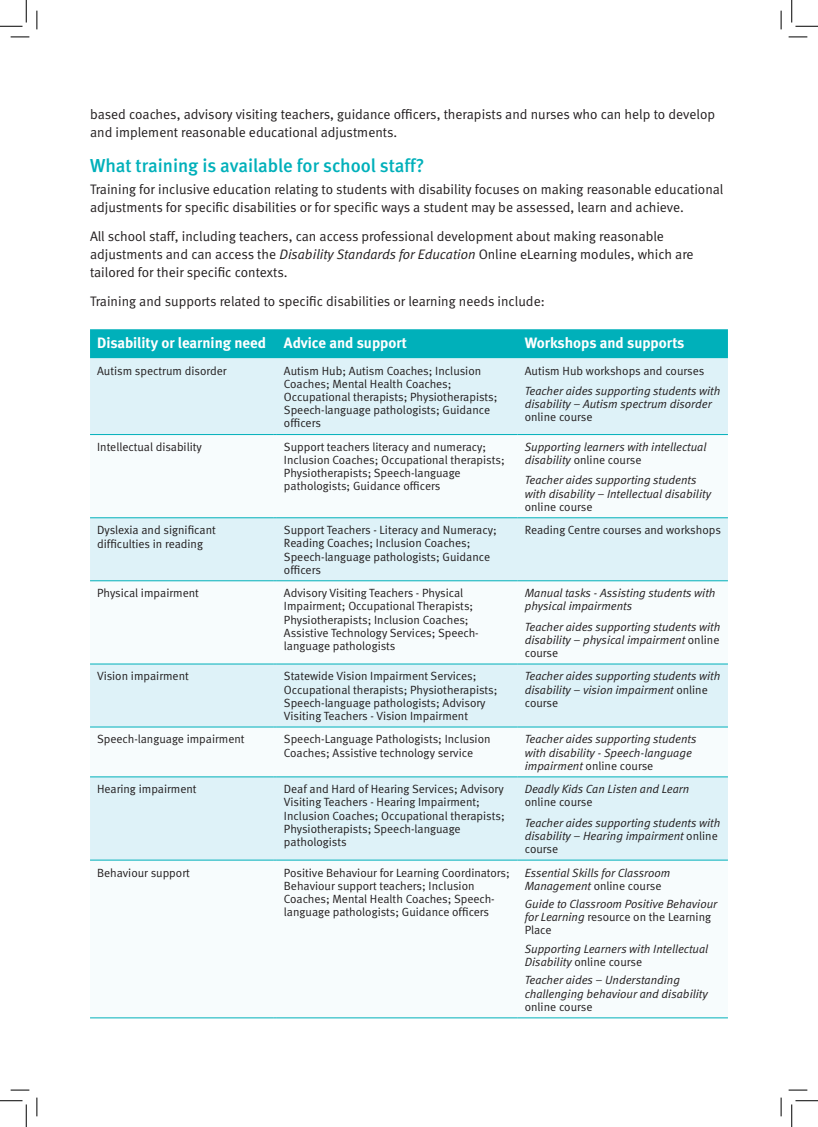
<style>
.page{position:relative;width:818px;height:1127px;background:#fff}
.page>*{position:absolute;margin:0;border:0;box-sizing:border-box;transform-origin:0 0}
.t1{font:18.75px "Meta Medium LF";letter-spacing:-.005em;color:#00b0ba}
.t2{font:15px "Meta Bold LF";color:#fff}
.t3{font:13.75px/18.1px "Meta Normal LF";color:#231f20}
.t4{font:11.88px/13.1px "Meta Normal LF";color:#231f20}
.t5{font:italic 11.88px/13.1px "Meta Normal LF";color:#231f20}
.s1{font-style:italic}
.s2{font-style:normal}
</style>
<div class="page">
<div style="left:90px;top:329px;width:638px;height:29px;background:#00b0ba"></div>
<div style="left:90px;top:358px;width:638px;height:76px;background:#def2f8"></div>
<svg style="left:90px;top:435px;width:638px;height:426px"></svg>
<hr style="left:90px;top:434px;width:183px;height:1px;background:#00b0ba">
<hr style="left:277px;top:434px;width:241px;height:1px;background:#00b0ba">
<hr style="left:518px;top:434px;width:210px;height:1px;background:#00b0ba">
<hr style="left:90px;top:517px;width:183px;height:1px;background:#00b0ba">
<hr style="left:277px;top:517px;width:241px;height:1px;background:#00b0ba">
<hr style="left:518px;top:517px;width:210px;height:1px;background:#00b0ba">
<hr style="left:90px;top:580px;width:183px;height:1px;background:#00b0ba">
<hr style="left:277px;top:580px;width:241px;height:1px;background:#00b0ba">
<hr style="left:518px;top:580px;width:210px;height:1px;background:#00b0ba">
<hr style="left:90px;top:663px;width:183px;height:1px;background:#00b0ba">
<hr style="left:277px;top:663px;width:241px;height:1px;background:#00b0ba">
<hr style="left:518px;top:663px;width:210px;height:1px;background:#00b0ba">
<hr style="left:90px;top:726px;width:183px;height:1px;background:#00b0ba">
<hr style="left:277px;top:726px;width:241px;height:1px;background:#00b0ba">
<hr style="left:518px;top:726px;width:210px;height:1px;background:#00b0ba">
<hr style="left:90px;top:776px;width:183px;height:1px;background:#00b0ba">
<hr style="left:277px;top:776px;width:241px;height:1px;background:#00b0ba">
<hr style="left:518px;top:776px;width:210px;height:1px;background:#00b0ba">
<hr style="left:90px;top:859px;width:183px;height:1px;background:#00b0ba">
<hr style="left:277px;top:859px;width:241px;height:1px;background:#00b0ba">
<hr style="left:518px;top:859px;width:210px;height:1px;background:#00b0ba">
<hr style="left:90px;top:1017px;width:183px;height:1px;background:#00b0ba">
<hr style="left:277px;top:1017px;width:241px;height:1px;background:#00b0ba">
<hr style="left:518px;top:1017px;width:210px;height:1px;background:#00b0ba">
<svg style="left:11px;top:36px;width:18px;height:2px"></svg>
<svg style="left:788px;top:36px;width:19px;height:2px"></svg>
<svg style="left:11px;top:1089px;width:18px;height:1px"></svg>
<svg style="left:788px;top:1089px;width:19px;height:1px"></svg>
<svg style="left:36px;top:11px;width:2px;height:18px"></svg>
<svg style="left:36px;top:1097px;width:2px;height:18px"></svg>
<svg style="left:780px;top:11px;width:2px;height:18px"></svg>
<svg style="left:780px;top:1097px;width:2px;height:18px"></svg>
<svg style="left:0;top:0;width:27px;height:27px"></svg>
<svg style="left:0;top:1100px;width:27px;height:26px"></svg>
<svg style="left:791px;top:0;width:27px;height:27px"></svg>
<svg style="left:791px;top:1100px;width:27px;height:26px"></svg>
<p class="t3" style="left:90px;top:105px;width:627px">based coaches, advisory visiting teachers, guidance officers, therapists and nurses who can help to develop and implement reasonable educational adjustments.</p>
<h1 class="t1" style="left:90px;top:155px;width:336px">What training is available for school staff?</h1>
<p class="t3" style="left:90px;top:180px;width:635px">Training for inclusive education relating to students with disability focuses on making reasonable educational adjustments for specific disabilities or for specific ways a student may be assessed, learn and achieve.</p>
<p class="t3" style="left:90px;top:227px;width:605px">All school staff, including teachers, can access professional development about making reasonable adjustments and can access the <span class="s1">Disability Standards for Education</span> Online eLearning modules, which are tailored for their specific contexts.</p>
<p class="t3" style="left:90px;top:292px;width:456px">Training and supports related to specific disabilities or learning needs include:</p>
<p class="t2" style="left:97px;top:333px;width:311px">Disability or learning need Advice and support</p>
<p class="t2" style="left:525px;top:333px;width:161px">Workshops and supports</p>
<p class="t4" style="left:97px;top:364px;width:131px">Autism spectrum disorder</p>
<p class="t4" style="left:284px;top:364px;width:215px">Autism Hub; Autism Coaches; Inclusion Coaches; Mental Health Coaches; Occupational therapists; Physiotherapists; Speech-language pathologists; Guidance officers</p>
<p class="t4" style="left:525px;top:364px;width:181px">Autism Hub workshops and courses</p>
<p class="t5" style="left:525px;top:384px;width:197px">Teacher aides supporting students with disability – Autism spectrum disorder</p>
<p class="t4" style="left:525px;top:410px;width:69px">online course</p>
<p class="t4" style="left:97px;top:440px;width:106px">Intellectual disability</p>
<p class="t4" style="left:284px;top:440px;width:222px">Support teachers literacy and numeracy; Inclusion Coaches; Occupational therapists; Physiotherapists; Speech-language pathologists; Guidance officers</p>
<p class="t5" style="left:525px;top:440px;width:183px">Supporting learners with intellectual disability <span class="s2">online course</span></p>
<p class="t5" style="left:525px;top:473px;width:188px">Teacher aides supporting students with disability – Intellectual disability</p>
<p class="t4" style="left:525px;top:499px;width:69px">online course</p>
<p class="t4" style="left:97px;top:523px;width:120px;line-height:13.8px">Dyslexia and significant difficulties in reading</p>
<p class="t4" style="left:284px;top:523px;width:214px">Support Teachers - Literacy and Numeracy; Reading Coaches; Inclusion Coaches; Speech-language pathologists; Guidance officers</p>
<p class="t4" style="left:525px;top:523px;width:198px">Reading Centre courses and workshops</p>
<p class="t4" style="left:97px;top:586px;width:103px">Physical impairment</p>
<p class="t4" style="left:284px;top:586px;width:196px">Advisory Visiting Teachers - Physical Impairment; Occupational Therapists; Physiotherapists; Inclusion Coaches; Assistive Technology Services; Speech&shy;language pathologists</p>
<p class="t5" style="left:525px;top:586px;width:192px">Manual tasks - Assisting students with physical impairments</p>
<p class="t5" style="left:525px;top:619px;width:197px;text-align:justify">Teacher aides supporting students with disability – physical impairment <span class="s2">online course</span></p>
<p class="t4" style="left:97px;top:669px;width:93px">Vision impairment</p>
<p class="t4" style="left:284px;top:669px;width:215px">Statewide Vision Impairment Services; Occupational therapists; Physiotherapists; Speech-language pathologists; Advisory Visiting Teachers - Vision Impairment</p>
<p class="t5" style="left:525px;top:669px;width:197px">Teacher aides supporting students with disability – vision impairment <span class="s2">online course</span></p>
<p class="t4" style="left:97px;top:732px;width:149px">Speech-language impairment</p>
<p class="t4" style="left:284px;top:732px;width:208px">Speech-Language Pathologists; Inclusion<br>Coaches; Assistive technology service</p>
<p class="t5" style="left:525px;top:732px;width:173px">Teacher aides supporting students with disability - Speech-language impairment <span class="s2">online course</span></p>
<p class="t4" style="left:97px;top:782px;width:101px">Hearing impairment</p>
<p class="t4" style="left:284px;top:782px;width:222px">Deaf and Hard of Hearing Services; Advisory Visiting Teachers - Hearing Impairment; Inclusion Coaches; Occupational therapists; Physiotherapists; Speech-language pathologists</p>
<p class="t5" style="left:525px;top:782px;width:166px">Deadly Kids Can Listen and Learn</p>
<p class="t4" style="left:525px;top:795px;width:69px">online course</p>
<p class="t5" style="left:525px;top:815px;width:197px">Teacher aides supporting students with disability – Hearing impairment <span class="s2">online course</span></p>
<p class="t4" style="left:97px;top:865px;width:94px">Behaviour support</p>
<p class="t4" style="left:284px;top:865px;width:227px">Positive Behaviour for Learning Coordinators; Behaviour support teachers; Inclusion Coaches; Mental Health Coaches; Speech&shy;language pathologists; Guidance officers</p>
<p class="t5" style="left:525px;top:865px;width:147px">Essential Skills for Classroom<br>Management <span class="s2">online course</span></p>
<p class="t5" style="left:525px;top:897px;width:194px">Guide to Classroom Positive Behaviour for Learning <span class="s2">resource on the Learning<br>Place</span></p>
<p class="t5" style="left:525px;top:941px;width:185px">Supporting Learners with Intellectual<br>Disability <span class="s2">online course</span></p>
<p class="t5" style="left:525px;top:973px;width:185px">Teacher aides – Understanding challenging behaviour and disability</p>
<p class="t4" style="left:525px;top:999px;width:69px">online course</p>
</div>
